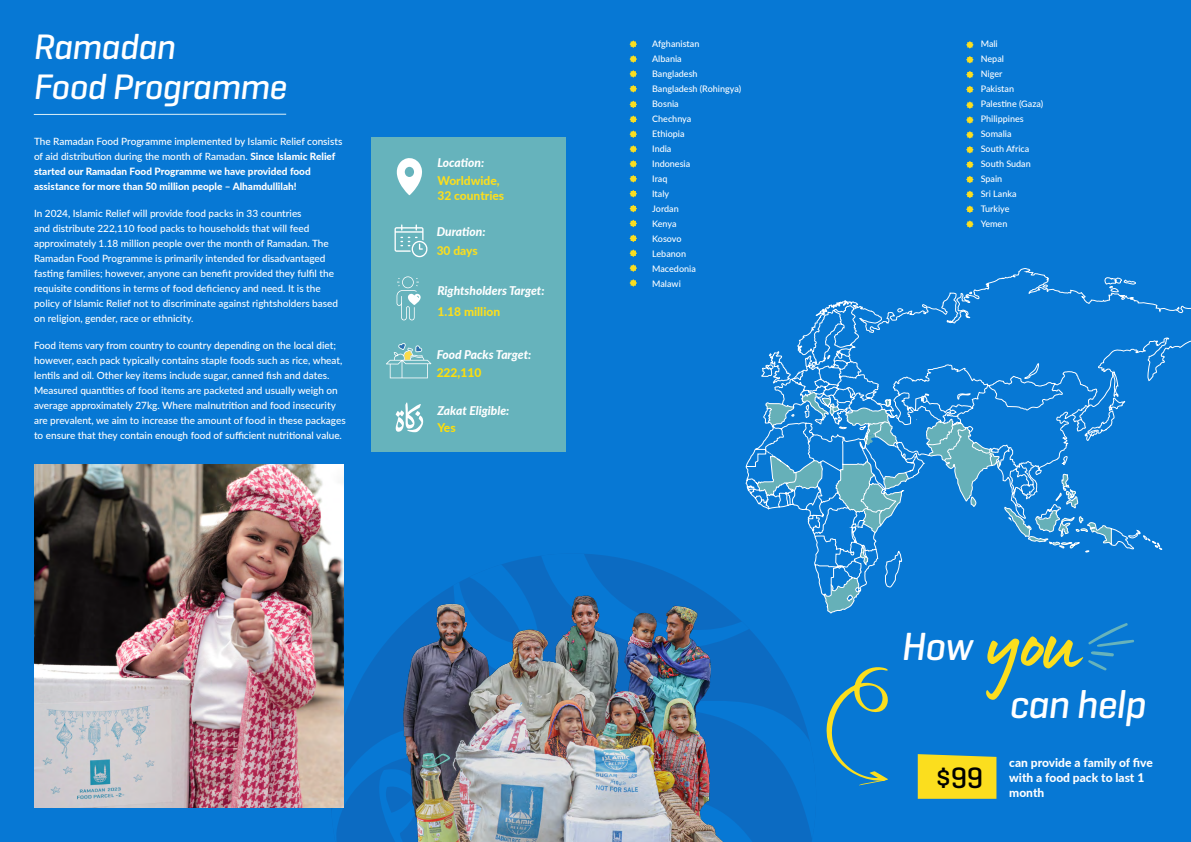
<style>
.page{position:relative;width:1191px;height:842px;background:#0778d4}
.page>*{position:absolute;margin:0;border:0;box-sizing:border-box;transform-origin:0 0}
.t1{font:86px "Lumios Marker";color:#fbde1e}
.t2{font:italic 500 40px "Geogrotesque";letter-spacing:-.02em;color:#fff}
.t3{font:italic 500 36px/40px "Geogrotesque";letter-spacing:-.02em;color:#fff}
.t4{font:500 30px "Geogrotesque";color:#000}
.t5{font:italic 800 12px "Lato";color:#fff}
.t6{font:800 12px/15px "Lato";color:#fff}
.t7{font:800 12px/15px "Lato";color:#fbde1e}
.t8{font:800 12px "Lato";color:#fedf0a}
.t9{font:500 10px/15px "Lato";color:#fff}
.t10{font:800 10px/15px "Lato";color:#fff}
.t11{font:500 9px/15px "Lato";color:#fff}
.s1{font-weight:500}
</style>
<div class="page">
<svg style="left:331px;top:554px;width:481px;height:288px"></svg>
<div style="left:371px;top:137px;width:195px;height:315px;background:#66b3bc"></div>
<svg style="left:396px;top:276px;width:24px;height:44px"></svg>
<svg style="left:397px;top:158px;width:25px;height:37px"></svg>
<svg style="left:396px;top:402px;width:27px;height:30px"></svg>
<svg style="left:394px;top:224px;width:33px;height:33px"></svg>
<svg style="left:386px;top:343px;width:45px;height:35px"></svg>
<img style="left:34px;top:465px;width:310px;height:343px">
<svg style="left:917px;top:754px;width:79px;height:45px;background:#efd926"></svg>
<svg style="left:745px;top:445px;width:67px;height:188px"></svg>
<svg style="left:761px;top:339px;width:40px;height:195px"></svg>
<svg style="left:801px;top:268px;width:390px;height:350px"></svg>
<svg style="left:845px;top:399px;width:53px;height:47px"></svg>
<svg style="left:629px;top:40px;width:8px;height:8px"></svg>
<svg style="left:629px;top:55px;width:8px;height:8px"></svg>
<svg style="left:629px;top:70px;width:8px;height:8px"></svg>
<svg style="left:629px;top:85px;width:8px;height:8px"></svg>
<svg style="left:629px;top:101px;width:8px;height:7px"></svg>
<svg style="left:629px;top:116px;width:8px;height:7px"></svg>
<svg style="left:629px;top:130px;width:8px;height:8px"></svg>
<svg style="left:629px;top:145px;width:8px;height:8px"></svg>
<svg style="left:629px;top:160px;width:8px;height:8px"></svg>
<svg style="left:629px;top:175px;width:8px;height:8px"></svg>
<svg style="left:629px;top:190px;width:8px;height:7px"></svg>
<svg style="left:629px;top:205px;width:8px;height:7px"></svg>
<svg style="left:629px;top:220px;width:8px;height:7px"></svg>
<svg style="left:629px;top:235px;width:8px;height:7px"></svg>
<svg style="left:629px;top:249px;width:8px;height:8px"></svg>
<svg style="left:629px;top:264px;width:8px;height:8px"></svg>
<svg style="left:629px;top:279px;width:8px;height:8px"></svg>
<svg style="left:966px;top:41px;width:7px;height:8px"></svg>
<svg style="left:966px;top:56px;width:7px;height:7px"></svg>
<svg style="left:966px;top:71px;width:7px;height:7px"></svg>
<svg style="left:966px;top:86px;width:7px;height:7px"></svg>
<svg style="left:966px;top:101px;width:7px;height:8px"></svg>
<svg style="left:966px;top:116px;width:7px;height:8px"></svg>
<svg style="left:966px;top:131px;width:7px;height:8px"></svg>
<svg style="left:966px;top:146px;width:7px;height:7px"></svg>
<svg style="left:966px;top:161px;width:7px;height:7px"></svg>
<svg style="left:966px;top:176px;width:7px;height:7px"></svg>
<svg style="left:966px;top:191px;width:7px;height:7px"></svg>
<svg style="left:966px;top:206px;width:7px;height:7px"></svg>
<svg style="left:966px;top:220px;width:7px;height:8px"></svg>
<img style="left:391px;top:583px;width:355px;height:259px">
<hr style="left:34px;top:114px;width:252px;height:1px;background:#ddf0f7">
<svg style="left:826px;top:667px;width:62px;height:118px"></svg>
<svg style="left:1088px;top:623px;width:46px;height:48px"></svg>
<h3 class="t3" style="left:34px;top:26px;width:255px">Ramadan<br>Food Programme</h3>
<p class="t10" style="left:34px;top:133px;width:310px"><span class="s1">The Ramadan Food Programme implemented by Islamic Relief consists of aid distribution during the month of Ramadan.</span> Since Islamic Relief started our Ramadan Food Programme we have provided food assistance for more than 50 million people – Alhamdullilah!</p>
<p class="t9" style="left:34px;top:205px;width:306px">In 2024, Islamic Relief will provide food packs in 33 countries<br>and distribute 222,110 food packs to households that will feed approximately 1.18 million people over the month of Ramadan. The Ramadan Food Programme is primarily intended for disadvantaged fasting families; however, anyone can benefit provided they fulfil the requisite conditions in terms of food deficiency and need. It is the policy of Islamic Relief not to discriminate against rightsholders based on religion, gender, race or ethnicity.</p>
<p class="t9" style="left:34px;top:337px;width:313px">Food items vary from country to country depending on the local diet; however, each pack typically contains staple foods such as rice, wheat, lentils and oil. Other key items include sugar, canned fish and dates.<br>Measured quantities of food items are packeted and usually weigh on average approximately 27kg. Where malnutrition and food insecurity are prevalent, we aim to increase the amount of food in these packages to ensure that they contain enough food of sufficient nutritional value.</p>
<p class="t5" style="left:437px;top:154px;width:48px">Location:</p>
<p class="t7" style="left:437px;top:173px;width:68px">Worldwide,<br>32 countries</p>
<p class="t5" style="left:437px;top:222px;width:50px">Duration:</p>
<p class="t7" style="left:437px;top:242px;width:43px">30 days</p>
<p class="t5" style="left:437px;top:281px;width:109px">Rightsholders Target:</p>
<p class="t7" style="left:437px;top:303px;width:64px">1.18 million</p>
<p class="t5" style="left:437px;top:345px;width:96px">Food Packs Target:</p>
<p class="t8" style="left:437px;top:364px;width:46px">222,110</p>
<p class="t5" style="left:437px;top:402px;width:74px">Zakat Eligible:</p>
<p class="t8" style="left:437px;top:419px;width:20px">Yes</p>
<p class="t11" style="left:652px;top:36px;width:90px">Afghanistan<br>Albania<br>Bangladesh<br>Bangladesh (Rohingya)<br>Bosnia<br>Chechnya<br>Ethiopia<br>India<br>Indonesia<br>Iraq<br>Italy<br>Jordan<br>Kenya<br>Kosovo<br>Lebanon<br>Macedonia<br>Malawi</p>
<p class="t11" style="left:980px;top:36px;width:64px">Mali<br>Nepal<br>Niger<br>Pakistan<br>Palestine (Gaza)<br>Philippines<br>Somalia<br>South Africa<br>South Sudan<br>Spain<br>Sri Lanka<br>Turkiye<br>Yemen</p>
<h2 class="t2" style="left:902px;top:622px;width:73px">How</h2>
<h1 class="t1" style="left:985px;top:586px;width:95px">you</h1>
<h2 class="t2" style="left:1010px;top:680px;width:138px">can help</h2>
<h3 class="t4" style="left:935px;top:759px;width:49px">$99</h3>
<p class="t6" style="left:1009px;top:754px;width:145px">can provide a family of five with a food pack to last 1 month</p>
</div>
